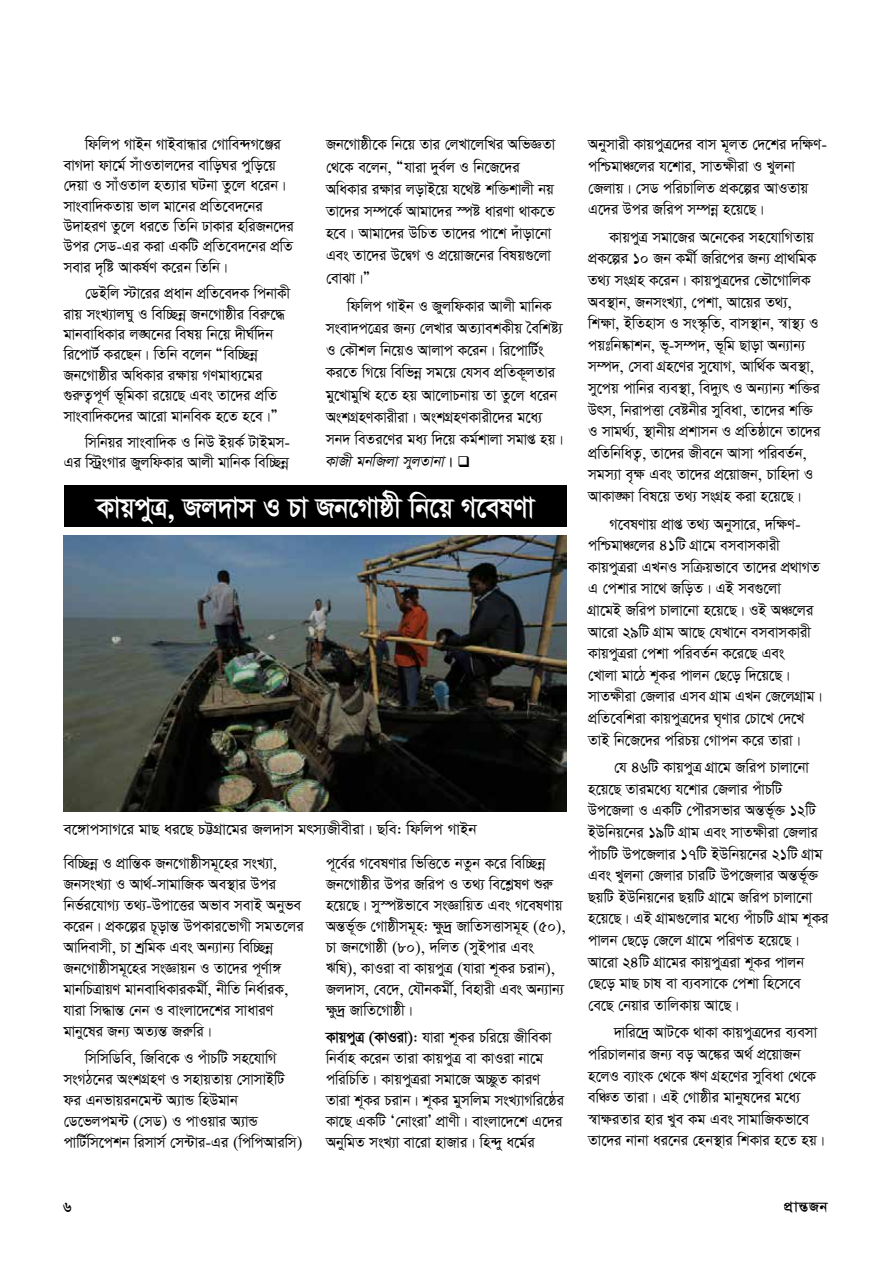
<style>
.page{position:relative;width:893px;height:1286px;background:#fff}
.page>*{position:absolute;margin:0;border:0;box-sizing:border-box;transform-origin:0 0}
.t1{font:33px "Sutonny MJ Bold";color:#fff;scale:.95 1}
.t2{font:18px/21.6px "Sutonny MJ";color:#000;scale:.95 1}
.t3{font:18px/34px "Sutonny MJ";color:#000}
.t4{font:18px "Sutonny MJ Italic";color:#000;scale:.95 1}
.t5{font:16.5px "Sutonny MJ Bold";letter-spacing:.05em;color:#000}
.s1{font-family:"Sutonny MJ Bold"}
</style>
<div class="page">
<div style="left:64px;top:485px;width:503px;height:42px;background:#000"></div>
<img style="left:64px;top:536px;width:503px;height:275px">
<p class="t2" style="left:64px;top:135px;width:244px;line-height:20.4px;text-indent:21px">WDWJC MVBB MVBEVÜVI †MVWE›`M‡ÄI EVM`V DV‡G© MUVIZVJ‡`I EVWONI CYWO‡Q †`QV I MVUIZVJ NZ¨VI NUBV ZZ‡J A‡IB| MVSEVW`KZVQ FVJ GV‡BI CÖWZ‡E`‡BI D`VNIY ZZ‡J AI‡Z WZWB XVKVI NWIRB‡`I DCI †MW-GI KIV GKWU CÖWZ‡E`‡BI CÖWZ MEVI `„WÓ AVKL©Y K‡IB WZWB|</p>
<p class="t2" style="left:64px;top:284px;width:240px;line-height:20.4px;text-indent:21px">†WBWJ ÷V‡II CÖAVB CÖWZ‡E`K WCBVKX IVQ MSL¨VJNYI WEW”QBŒ RB‡MVÔXI WEIÆ‡× GVBEVWAKVI J•N‡BI WELQ WB‡Q `XN©W`B WI‡CVU© KI‡QB| WZWB E‡JB ÒWEW”QBŒ RB‡MVÔXI AWAKVI IŸVQ MYGVA¨‡GI ¸IÆZ¡C~Y© F~WGKV I‡Q‡Q GES ZV‡`I CÖWZ MVSEVW`K‡`I AV‡IV GVBWEK N‡Z N‡E|Ó</p>
<p class="t2" style="left:64px;top:433px;width:240px;line-height:20.4px;text-align:right">WMWBQI MVSEVW`K I WBD BQK© UVBGM-<br>GI W÷ªSMVI RYJWDKVI AVJX GVWBK WEW”QBŒ</p>
<p class="t2" style="left:326px;top:134px;width:243px;line-height:22.2px">RB‡MVÔX‡K WB‡Q ZVI †JLV‡JWLI AWFÁZV †_‡K E‡JB, ÒHVIV `YE©J I WB‡R‡`I<br>AWAKVI IŸVI JOVB‡Q H‡_Ó KW³KVJX BQ<br>ZV‡`I M¤Ú‡K© AVGV‡`I ¯ÚÓ AVIYV _VK‡Z<br>N‡E| AVGV‡`I DWPZ ZV‡`I CV‡K `UVOV‡BV<br>GES ZV‡`I D‡ØM I CÖ‡QVR‡BI WELQ¸‡JV †EVSV|Ó</p>
<p class="t2" style="left:326px;top:296px;width:251px;line-height:22.2px;text-indent:21px">WDWJC MVBB I RYJWDKVI AVJX GVWBK MSEV`C‡ÎI RB¨ †JLVI AZ¨VEKKXQ ˆEWKÓ¨ I †KŠKJ WB‡QI AVJVC K‡IB| WI‡CVWU©S KI‡Z WM‡Q WEWFBŒ MG‡Q †HME CÖWZK~JZVI GY‡LVGYWL N‡Z NQ AV‡JVPBVQ ZV ZZ‡J A‡IB ASKMÖNYKVIXIV| ASKMÖNYKVIX‡`I G‡A¨ MB` WEZI‡YI GA¨ W`‡Q KG©KVJV MGVß NQ|</p>
<p class="t4" style="left:326px;top:451px;width:153px">KVRX GBWRJV MYJZVBV<span class="s1">|</span> ❑</p>
<h1 class="t1" style="left:97px;top:489px;width:462px">KVQCYÎ, RJ`VM I PV RB‡MVÔX WB‡Q M‡ELYV</h1>
<p class="t3" style="left:64px;top:813px;width:414px">E‡½VCMVM‡I GVQ AI‡Q PÆMÖV‡GI RJ`VM GRM¨RXEXIV| QWE: WDWJC MVBB<br>WEW”QBŒ I CÖVWŠÍK RB‡MVÔXMG~‡NI MSL¨V,</p>
<p class="t2" style="left:64px;top:874px;width:254px;line-height:21px">RBMSL¨V I AV_©-MVGVWRK AE¯’VI DCI WBF©I‡HVM¨ Z_¨-DCV‡ËI AFVE MEVB ABYFE K‡IB| CÖK‡ÍI P~OVŠÍDCKVI‡FVMX MGZ‡JI AVW`EVMX, PV KªWGK GES AB¨VB¨ WEW”QBŒ RB‡MVÔXMG~‡NI MSÁVQB I ZV‡`I C~Y©V½ GVBWPÎVQY GVBEVWAKVIKGX©, BXWZ WBA©VIK, HVIV WM×VŠÍ†BB I EVSJV‡`‡KI MVAVIY GVBY‡LI RB¨ AZ¨ŠÍRIÆWI|</p>
<p class="t2" style="left:64px;top:1048px;width:253px;line-height:21px;text-indent:21px">WMWMWWWE, WRWE‡K I CUVPWU MN‡HVWM MSMV‡BI ASKMÖNY I MNVQZVQ †MVMVBWU DI GBFVQIB‡G›U A¨VÛ WNDGVB †W‡FJCG›U (†MW) I CVIQVI A¨VÛ CVWU©WM‡CKB WIMVM© †M›UVI-GI (WCWCAVIWM)</p>
<p class="t2" style="left:326px;top:853px;width:254px;line-height:21px">C~‡E©I M‡ELYVI WFWË‡Z BZZB K‡I WEW”QBŒ RB‡MVÔXI DCI RWIC I Z_¨ WE‡KØLY ÏIÆ N‡Q‡Q| MY¯ÚÓFV‡E MSÁVWQZ GES M‡ELYVQ AŠÍF©~³ †MVÔXMG~N: ŸZ`ª RVWZMËVMG~N (50), PV RB‡MVÔX (80), `WJZ (MYBCVI GES FWL), KVIIV EV KVQCYÎ (HVIV K~KI PIVB), RJ`VM, †E‡`, †HŠBKGX©, WENVIX GES AB¨VB¨ ŸZ`ª RVWZ‡MVÔX|</p>
<p class="t2" style="left:326px;top:1027px;width:252px;line-height:21px"><span class="s1">KVQCYÎ (KVIIV)</span>: HVIV K~KI PWI‡Q RXWEKV WBE©VN K‡IB ZVIV KVQCYÎ EV KVIIV BV‡G CWIWPWZ| KVQCYÎIV MGV‡R A”QZZ KVIY ZVIV K~KI PIVB| K~KI GYMWJG MSL¨VMWI‡ÔI KV‡Q GKWU Ô†BVSIVÕ CÖVYX| EVSJV‡`‡K G‡`I ABYWGZ MSL¨V EV‡IV NVRVI| WN›`YA‡G©I</p>
<p class="t2" style="left:588px;top:135px;width:253px">ABYMVIX KVQCYÎ‡`I EVM G~JZ †`‡KI `WŸY-CWÐGVÂ‡JI H‡KVI, MVZŸXIV I LYJBV †RJVQ| †MW CWIPVWJZ CÖK‡ÍI AVIZVQ G‡`I DCI RWIC M¤ÚBŒ N‡Q‡Q|</p>
<p class="t2" style="left:588px;top:227px;width:246px;text-indent:21px">KVQCYÎ MGV‡RI A‡B‡KI MN‡HVWMZVQ CÖK‡ÍI 10 RB KGX© RWI‡CI RB¨ CÖV_WGK Z_¨ MSMÖN K‡IB| KVQCYÎ‡`I †FŠ‡MVWJK AE¯’VB, RBMSL¨V, †CKV, AV‡QI Z_¨, WKŸV, BWZNVM I MS¯‹…WZ, EVM¯’VB, ¯^V¯’¨ I CQTWB®‹VKB, F~-M¤Ú`, F~WG QVOV AB¨VB¨ M¤Ú`, †MEV MÖN‡YI MY‡HVM, AVW_©K AE¯’V, MY‡CQ CVWBI E¨E¯’V, WE`Y¨R I AB¨VB¨ KW³I DRM, WBIVCËV †EÓBXI MYWEAV, ZV‡`I KW³<br>I MVG_©¨, ¯’VBXQ CÖKVMB I CÖWZÔV‡B ZV‡`I CÖWZWBWAZ¡, ZV‡`I RXE‡B AVMV CWIEZ©B, MGM¨V E„Ÿ GES ZV‡`I CÖ‡QVRB, PVWN`V I AVKV•ŸV WEL‡Q Z_¨ MSMÖN KIV N‡Q‡Q|</p>
<p class="t2" style="left:588px;top:514px;width:248px;text-indent:21px">M‡ELYVQ CÖVß Z_¨ ABYMV‡I, `WŸY-CWÐGVÂ‡JI 41WU MÖV‡G EMEVMKVIX KVQCYÎIV GLBI MWΜQFV‡E ZV‡`I CÖ_VMZ G †CKVI MV‡_ RWOZ| GB ME¸‡JV<br>MÖV‡GB RWIC PVJV‡BV N‡Q‡Q| IB AÂ‡JI AV‡IV 29WU MÖVG AV‡Q †HLV‡B EMEVMKVIX KVQCYÎIV †CKV CWIEZ©B K‡I‡Q GES<br>†LVJV GV‡V K~KI CVJB †Q‡O W`‡Q‡Q| MVZŸXIV †RJVI GME MÖVG GLB †R‡JMÖVG| CÖWZ‡EWKIV KVQCYÎ‡`I N„YVI †PV‡L †`‡L ZVB WB‡R‡`I CWIPQ †MVCB K‡I ZVIV|</p>
<p class="t2" style="left:588px;top:757px;width:254px;text-indent:26px">†H 46WU KVQCYÎ MÖV‡G RWIC PVJV‡BV N‡Q‡Q ZVIG‡A¨ H‡KVI †RJVI CUVPWU DC‡RJV I GKWU †CŠIMFVI AŠÍF©~³ 12WU BDWBQ‡BI 19WU MÖVG GES MVZŸXIV †RJVI CUVPWU DC‡RJVI 17WU BDWBQ‡BI 21WU MÖVG GES LYJBV †RJVI PVIWU DC‡RJVI AŠÍF©~³<br>QQWU BDWBQ‡BI QQWU MÖV‡G RWIC PVJV‡BV N‡Q‡Q| GB MÖVG¸‡JVI G‡A¨ CUVPWU MÖVG K~KI CVJB †Q‡O †R‡J MÖV‡G CWIYZ N‡Q‡Q| AV‡IV 24WU MÖV‡GI KVQCYÎIV K~KI CVJB †Q‡O GVQ PVL EV E¨EMV‡K †CKV WN‡M‡E †E‡Q †BQVI ZVWJKVQ AV‡Q|</p>
<p class="t2" style="left:588px;top:1023px;width:250px;text-indent:26px">`VWI‡`ª AVU‡K _VKV KVQCYÎ‡`I E¨EMV CWIPVJBVI RB¨ EO A‡¼I A_© CÖ‡QVRB N‡JI E¨VSK †_‡K FY MÖN‡YI MYWEAV †_‡K EWÂZ ZVIV| GB †MVÔXI GVBYL‡`I G‡A¨ ¯^VŸIZVI NVI LYE KG GES MVGVWRKFV‡E ZV‡`I BVBV AI‡BI †NB¯’VI WKKVI N‡Z NQ|</p>
<p class="t5" style="left:64px;top:1198px;width:9px">6</p>
<p class="t5" style="left:784px;top:1198px;width:45px">CÖVŠÍRB</p>
</div>
